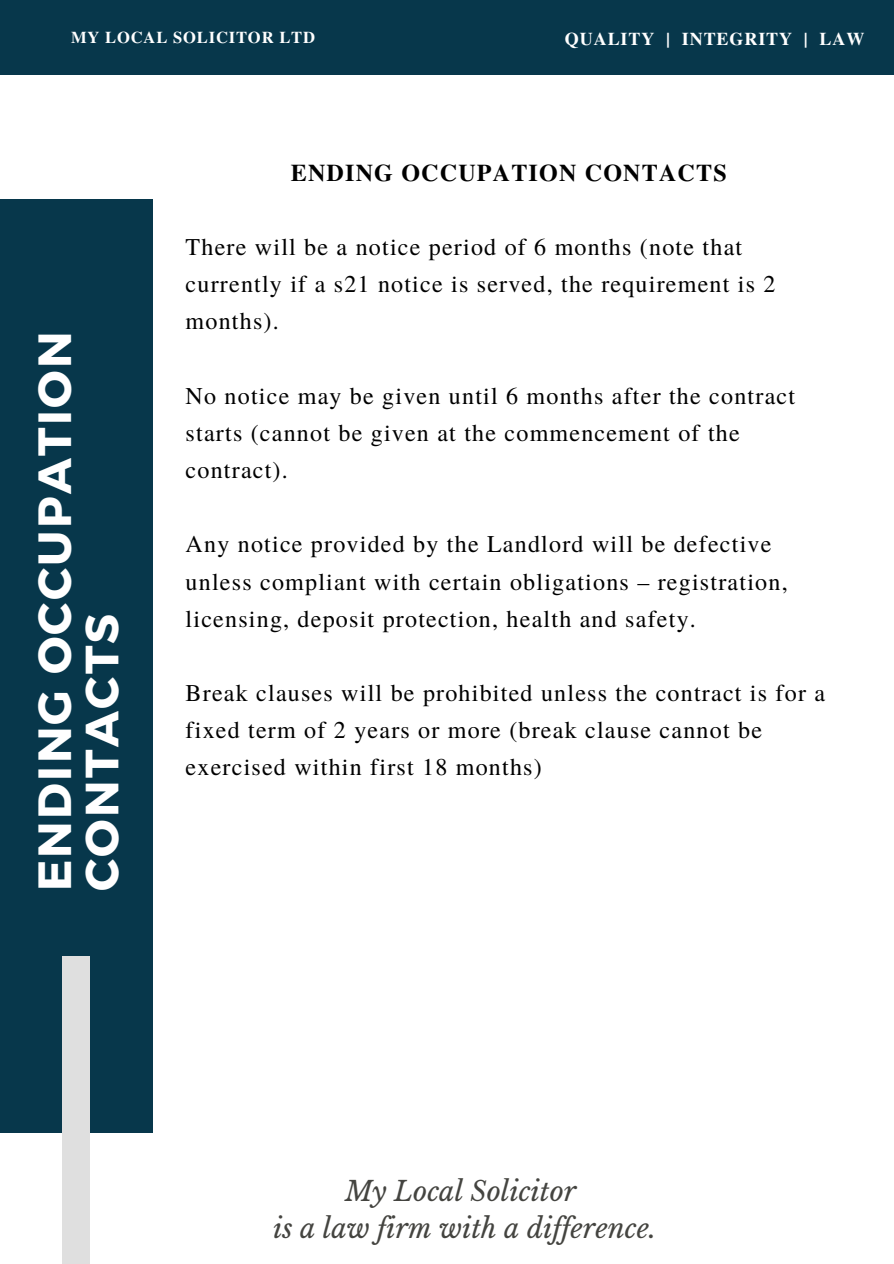
<style>
.page{position:relative;width:894px;height:1264px;background:#fff}
.page>*{position:absolute;margin:0;border:0;box-sizing:border-box;transform-origin:0 0}
.t1{font:700 46.5px/47.2px "Montserrat";letter-spacing:.05em;color:#fff}
.t2{font:italic 27px/37.2px "Libre Baskerville";color:#444440;text-align:center}
.t3{font:24px/37.2px "Te X Gyre Termes";letter-spacing:.05em;color:#000}
.t4{font:700 24px "Te X Gyre Termes";letter-spacing:.05em;color:#000}
.t5{font:700 18px "Te X Gyre Termes";letter-spacing:.05em;color:#fff}
.t6{font:700 16.5px "Te X Gyre Termes";letter-spacing:.05em;color:#fff}
</style>
<div class="page">
<div style="left:0;top:0;width:893px;height:74px;background:#07374b"></div>
<div style="left:0;top:199px;width:153px;height:933px;background:#07374b"></div>
<div style="left:62px;top:955px;width:27px;height:308px;background:#dfdfdf"></div>
<p class="t6" style="left:71px;top:25px;width:245px">MY LOCAL SOLICITOR LTD</p>
<p class="t5" style="left:564px;top:24px;width:301px">QUALITY | INTEGRITY | LAW</p>
<h1 class="t1" style="left:29px;top:891px;width:561px;rotate:-90deg">ENDING OCCUPATION<br>CONTACTS</h1>
<p class="t4" style="left:291px;top:154px;width:437px">ENDING OCCUPATION CONTACTS</p>
<p class="t3" style="left:185px;top:227px;width:591px">There will be a notice period of 6 months (note that currently if a s21 notice is served, the requirement is 2 months).</p>
<p class="t3" style="left:185px;top:376px;width:610px">No notice may be given until 6 months after the contract starts (cannot be given at the commencement of the contract).</p>
<p class="t3" style="left:185px;top:524px;width:603px">Any notice provided by the Landlord will be defective unless compliant with certain obligations – registration, licensing, deposit protection, health and safety.</p>
<p class="t3" style="left:185px;top:673px;width:640px">Break clauses will be prohibited unless the contract is for a fixed term of 2 years or more (break clause cannot be exercised within first 18 months)</p>
<p class="t2" style="left:273px;top:1172px;width:384px">My Local Solicitor<br>is a law firm with a dif erence.</p>
</div>
